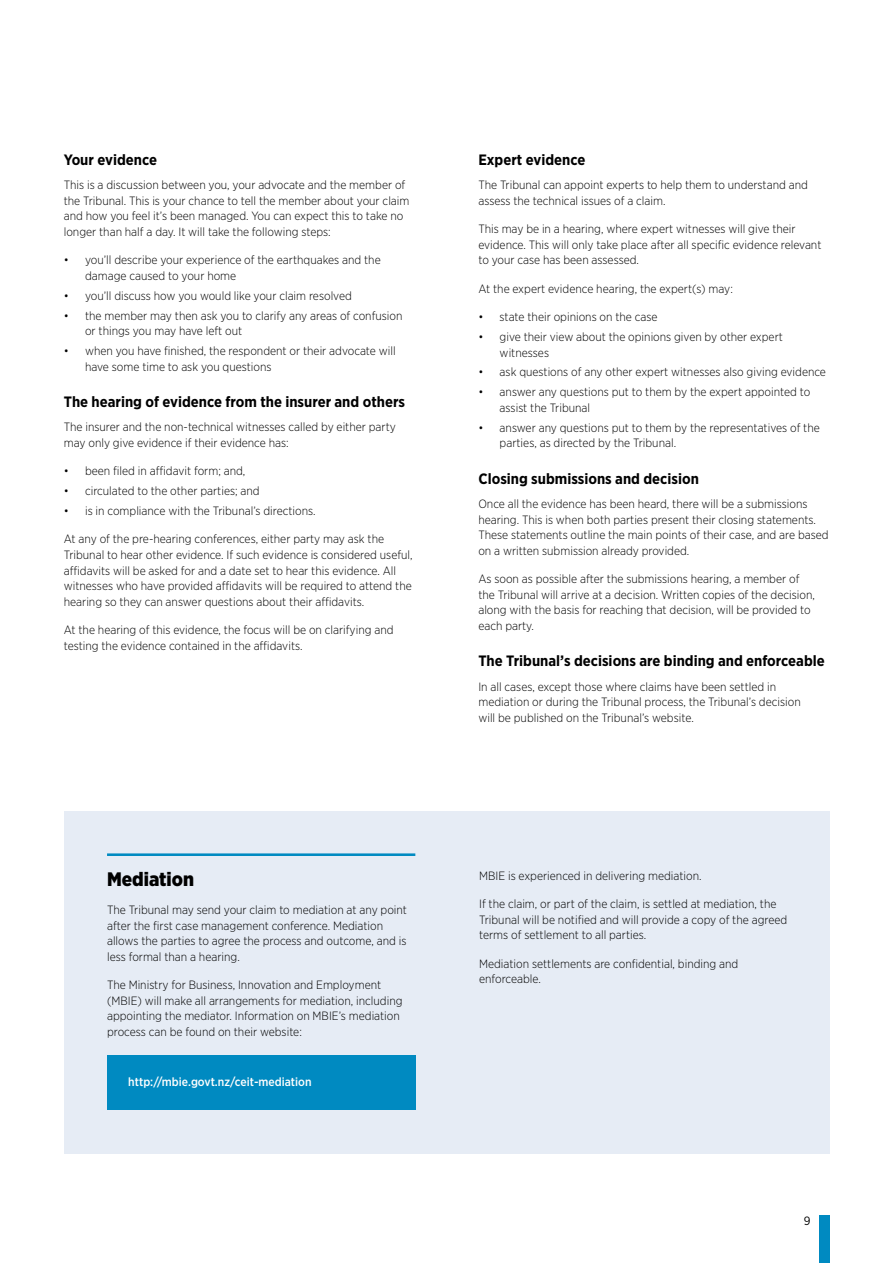
<style>
.page{position:relative;width:893px;height:1263px;background:#fff}
.page>*{position:absolute;margin:0;border:0;box-sizing:border-box;transform-origin:0 0}
.t1{font:900 19.5px "Gotham Narrow";color:#000}
.t2{font:700 15px "Gotham Narrow";color:#000}
.MAIN{font:300 12px/15.6px "Gotham Narrow";color:#000}
.URL_Para{font:500 12px "Gotham Narrow";color:#fff}
.t3{font:12px "Gotham Narrow";color:#000}
</style>
<div class="page">
<div style="left:65px;top:811px;width:765px;height:342px;background:#e6ecf5"></div>
<hr style="left:107px;top:853px;width:308px;height:3px;background:#008ac1">
<div style="left:107px;top:1055px;width:308px;height:54px;background:#008ac1"></div>
<div style="left:819px;top:1216px;width:10px;height:47px;background:#008ac1"></div>
<h4 class="t2" style="left:64px;top:150px;width:95px">Your evidence</h4>
<p class="MAIN" style="left:64px;top:177px;width:347px">This is a discussion between you, your advocate and the member of the Tribunal. This is your chance to tell the member about your claim and how you feel it’s been managed. You can expect this to take no longer than half a day. It will take the following steps:</p>
<p class="MAIN" style="left:85px;top:252px;width:297px;text-indent:-21px">• you’ll describe your experience of the earthquakes and the damage caused to your home</p>
<p class="MAIN" style="left:64px;top:287px;width:290px">• you’ll discuss how you would like your claim resolved</p>
<p class="MAIN" style="left:85px;top:307px;width:319px;text-indent:-21px">• the member may then ask you to clarify any areas of confusion or things you may have left out</p>
<p class="MAIN" style="left:85px;top:343px;width:312px;text-indent:-21px">• when you have finished, the respondent or their advocate will have some time to ask you questions</p>
<h4 class="t2" style="left:64px;top:392px;width:343px">The hearing of evidence from the insurer and others</h4>
<p class="MAIN" style="left:64px;top:419px;width:334px">The insurer and the non-technical witnesses called by either party may only give evidence if their evidence has:</p>
<p class="MAIN" style="left:64px;top:463px;width:183px">• been filed in affidavit form; and,</p>
<p class="MAIN" style="left:64px;top:483px;width:197px">• circulated to the other parties; and</p>
<p class="MAIN" style="left:64px;top:503px;width:253px">• is in compliance with the Tribunal’s directions.</p>
<p class="MAIN" style="left:64px;top:531px;width:350px">At any of the pre-hearing conferences, either party may ask the Tribunal to hear other evidence. If such evidence is considered useful, affidavits will be asked for and a date set to hear this evidence. All witnesses who have provided affidavits will be required to attend the hearing so they can answer questions about their affidavits.</p>
<p class="MAIN" style="left:64px;top:622px;width:331px">At the hearing of this evidence, the focus will be on clarifying and testing the evidence contained in the affidavits.</p>
<h3 class="t1" style="left:107px;top:866px;width:88px">Mediation</h3>
<p class="MAIN" style="left:107px;top:902px;width:301px">The Tribunal may send your claim to mediation at any point after the first case management conference. Mediation allows the parties to agree the process and outcome, and is less formal than a hearing.</p>
<p class="MAIN" style="left:107px;top:977px;width:297px">The Ministry for Business, Innovation and Employment (MBIE) will make all arrangements for mediation, including appointing the mediator. Information on MBIE’s mediation process can be found on their website:</p>
<p class="URL_Para" style="left:128px;top:1074px;width:185px">http://mbie.govt.nz/ceit-mediation</p>
<h4 class="t2" style="left:478px;top:150px;width:108px">Expert evidence</h4>
<p class="MAIN" style="left:478px;top:177px;width:331px">The Tribunal can appoint experts to help them to understand and assess the technical issues of a claim.</p>
<p class="MAIN" style="left:478px;top:221px;width:345px">This may be in a hearing, where expert witnesses will give their evidence. This will only take place after all specific evidence relevant to your case has been assessed.</p>
<p class="MAIN" style="left:478px;top:280px;width:256px">At the expert evidence hearing, the expert(s) may:</p>
<p class="MAIN" style="left:478px;top:309px;width:181px">• state their opinions on the case</p>
<p class="MAIN" style="left:500px;top:329px;width:285px;text-indent:-21px">• give their view about the opinions given by other expert witnesses</p>
<p class="MAIN" style="left:478px;top:364px;width:349px">• ask questions of any other expert witnesses also giving evidence</p>
<p class="MAIN" style="left:500px;top:384px;width:312px;text-indent:-21px">• answer any questions put to them by the expert appointed to assist the Tribunal</p>
<p class="MAIN" style="left:500px;top:419px;width:322px;text-indent:-21px">• answer any questions put to them by the representatives of the parties, as directed by the Tribunal.</p>
<h4 class="t2" style="left:478px;top:469px;width:222px">Closing submissions and decision</h4>
<p class="MAIN" style="left:478px;top:496px;width:352px">Once all the evidence has been heard, there will be a submissions hearing. This is when both parties present their closing statements.<br>These statements outline the main points of their case, and are based on a written submission already provided.</p>
<p class="MAIN" style="left:478px;top:571px;width:338px">As soon as possible after the submissions hearing, a member of the Tribunal will arrive at a decision. Written copies of the decision, along with the basis for reaching that decision, will be provided to each party.</p>
<h4 class="t2" style="left:478px;top:651px;width:348px">The Tribunal’s decisions are binding and enforceable</h4>
<p class="MAIN" style="left:478px;top:678px;width:324px">In all cases, except those where claims have been settled in mediation or during the Tribunal process, the Tribunal’s decision will be published on the Tribunal’s website.</p>
<p class="MAIN" style="left:479px;top:867px;width:224px">MBIE is experienced in delivering mediation.</p>
<p class="MAIN" style="left:479px;top:896px;width:310px">If the claim, or part of the claim, is settled at mediation, the<br>Tribunal will be notified and will provide a copy of the agreed terms of settlement to all parties.</p>
<p class="MAIN" style="left:479px;top:955px;width:261px">Mediation settlements are confidential, binding and enforceable.</p>
<p class="t3" style="left:804px;top:1213px;width:8px">9</p>
</div>
